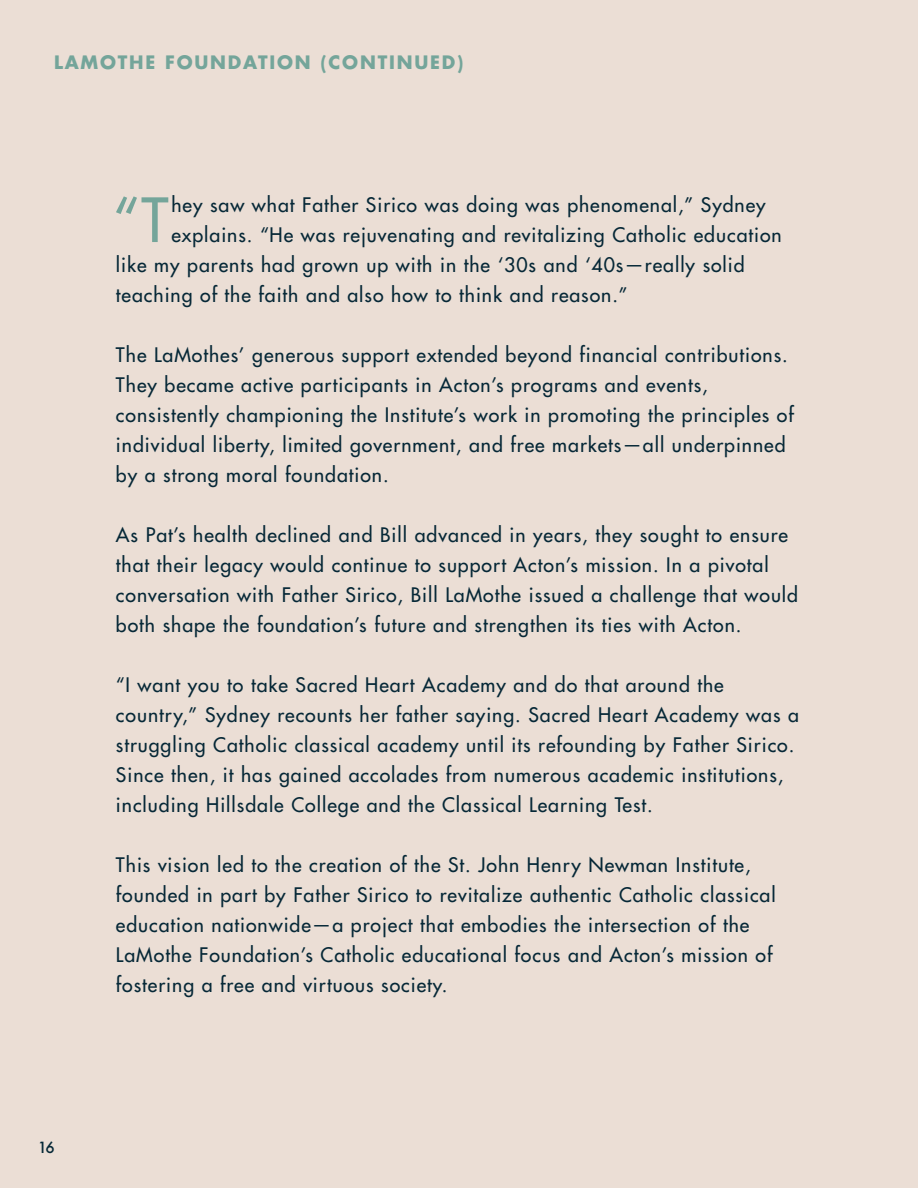
<style>
.page{position:relative;width:918px;height:1188px;background:#ebded5}
.page>*{position:absolute;margin:0;border:0;box-sizing:border-box;transform-origin:0 0}
.t1{font:500 59.25px "Futura Std";color:#74a59a}
.t2{font:500 19.5px/30px "Futura Std";letter-spacing:.05em;color:#062837}
.t3{font:700 18px "Futura Std";letter-spacing:.1em;color:#74a59a}
.t4{font:500 15px "Futura";color:#062837}
</style>
<div class="page">
<p class="t3" style="left:54px;top:50px;width:411px">LAMOTHE FOUNDATION (CONTINUED)</p>
<p class="t4" style="left:38px;top:1137px;width:19px">16</p>
<p class="t1" style="left:112px;top:183px;width:58px">“T</p>
<p class="t2" style="left:171px;top:190px;width:596px">hey saw what Father Sirico was doing was phenomenal,” Sydney</p>
<p class="t2" style="left:171px;top:220px;width:612px">explains. “He was rejuvenating and revitalizing Catholic education</p>
<p class="t2" style="left:116px;top:250px;width:630px">like my parents had grown up with in the ‘30s and ‘40s—really solid</p>
<p class="t2" style="left:116px;top:280px;width:513px">teaching of the faith and also how to think and reason.”</p>
<p class="t2" style="left:116px;top:340px;width:679px">The LaMothes’ generous support extended beyond financial contributions.<br>They became active participants in Acton’s programs and events, consistently championing the Institute’s work in promoting the principles of individual liberty, limited government, and free markets—all underpinned by a strong moral foundation.</p>
<p class="t2" style="left:116px;top:520px;width:684px">As Pat’s health declined and Bill advanced in years, they sought to ensure that their legacy would continue to support Acton’s mission. In a pivotal conversation with Father Sirico, Bill LaMothe issued a challenge that would both shape the foundation’s future and strengthen its ties with Acton.</p>
<p class="t2" style="left:116px;top:670px;width:685px">“I want you to take Sacred Heart Academy and do that around the country,” Sydney recounts her father saying. Sacred Heart Academy was a struggling Catholic classical academy until its refounding by Father Sirico.<br>Since then, it has gained accolades from numerous academic institutions, including Hillsdale College and the Classical Learning Test.</p>
<p class="t2" style="left:116px;top:850px;width:661px">This vision led to the creation of the St. John Henry Newman Institute, founded in part by Father Sirico to revitalize authentic Catholic classical education nationwide—a project that embodies the intersection of the LaMothe Foundation’s Catholic educational focus and Acton’s mission of fostering a free and virtuous society.</p>
</div>
